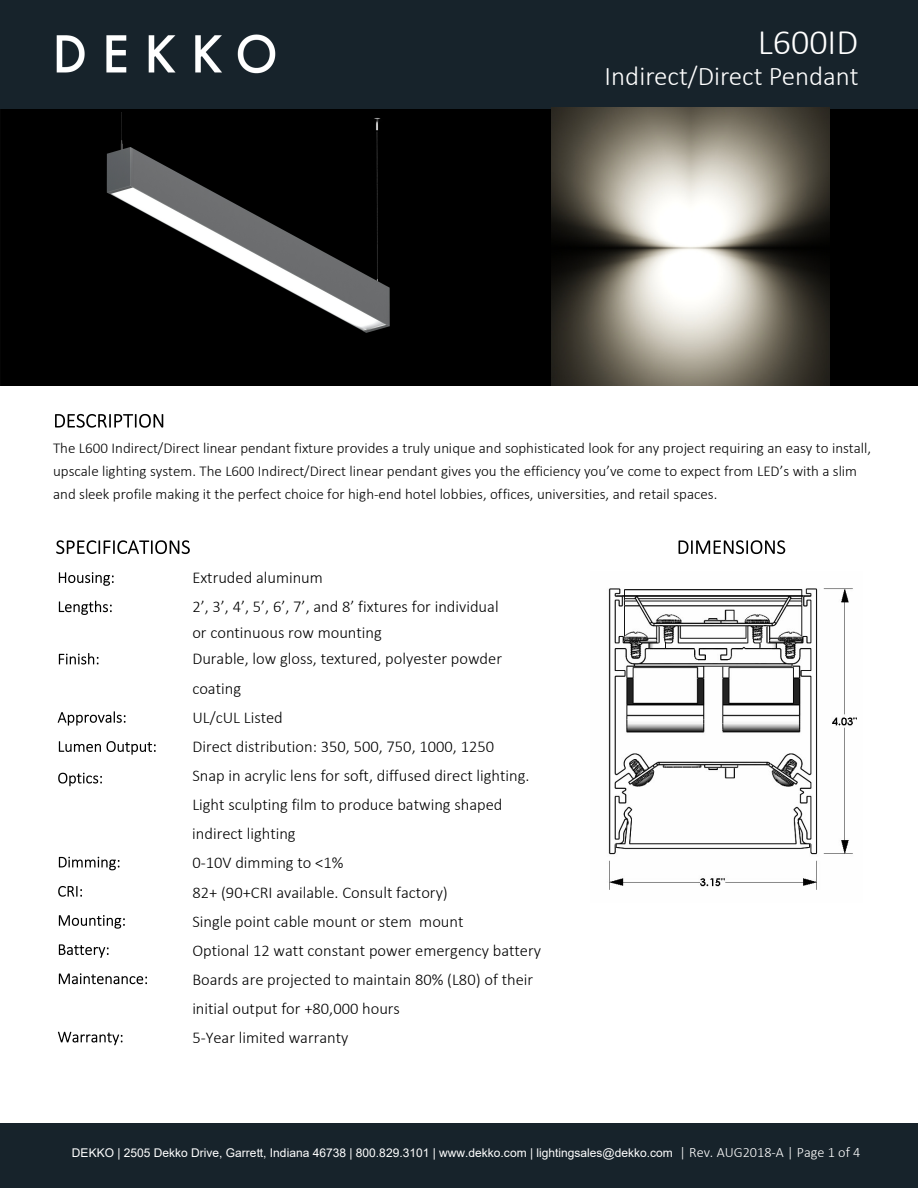
<style>
.page{position:relative;width:918px;height:1188px;background:#fff}
.page>*{position:absolute;margin:0;border:0;box-sizing:border-box;transform-origin:0 0}
.t1{font:300 36px "Calibri";color:#fff}
.t2{font:300 27px "Calibri";color:#fff}
.t3{font:300 16.5px/29.1px "Calibri";color:#000}
.t4{font:300 15px/23.4px "Calibri";color:#000}
.t5{font:12px "Arial";color:#fff}
.s1{font-family:"Calibri";font-weight:300;font-size:14.25px}
</style>
<div class="page">
<div style="left:0;top:1123px;width:918px;height:65px;background:#17232b"></div>
<div style="left:0;top:108px;width:918px;height:278px;background:#000"></div>
<svg style="left:55px;top:414px;width:108px;height:14px"></svg>
<svg style="left:56px;top:540px;width:134px;height:14px"></svg>
<svg style="left:59px;top:572px;width:55px;height:14px"></svg>
<svg style="left:59px;top:601px;width:53px;height:14px"></svg>
<svg style="left:59px;top:653px;width:40px;height:12px"></svg>
<svg style="left:58px;top:711px;width:68px;height:15px"></svg>
<svg style="left:59px;top:741px;width:42px;height:11px"></svg>
<svg style="left:107px;top:741px;width:49px;height:14px"></svg>
<svg style="left:58px;top:773px;width:44px;height:13px"></svg>
<svg style="left:59px;top:857px;width:60px;height:13px"></svg>
<svg style="left:58px;top:886px;width:24px;height:11px"></svg>
<svg style="left:59px;top:915px;width:66px;height:14px"></svg>
<svg style="left:59px;top:944px;width:50px;height:14px"></svg>
<svg style="left:59px;top:973px;width:88px;height:11px"></svg>
<svg style="left:58px;top:1032px;width:64px;height:13px"></svg>
<svg style="left:679px;top:540px;width:106px;height:14px"></svg>
<div style="left:0;top:0;width:918px;height:108px;background:#17232b"></div>
<img style="left:94px;top:113px;width:321px;height:254px">
<img style="left:551px;top:108px;width:278px;height:278px">
<img style="left:608px;top:588px;width:249px;height:302px">
<img style="left:56px;top:34px;width:220px;height:40px">
<h1 class="t1" style="left:758px;top:27px;width:102px">L600ID</h1>
<h2 class="t2" style="left:605px;top:65px;width:255px">Indirect/Direct Pendant</h2>
<p class="t4" style="left:53px;top:437px;width:820px">The L600 Indirect/Direct linear pendant fixture provides a truly unique and sophisticated look for any project requiring an easy to install, upscale lighting system. The L600 Indirect/Direct linear pendant gives you the efficiency you’ve come to expect from LED’s with a slim and sleek profile making it the perfect choice for high-end hotel lobbies, offices, universities, and retail spaces.</p>
<p class="t3" style="left:192px;top:564px;width:308px">Extruded aluminum<br>2’, 3’, 4’, 5’, 6’, 7’, and 8’ fixtures for individual</p>
<p class="t3" style="left:192px;top:621px;width:311px;line-height:26.1px">or continuous row mounting<br>Durable, low gloss, textured, polyester powder</p>
<p class="t3" style="left:192px;top:675px;width:350px">coating<br>UL/cUL Listed<br>Direct distribution: 350, 500, 750, 1000, 1250<br>Snap in acrylic lens for soft, diffused direct lighting.<br>Light sculpting film to produce batwing shaped indirect lighting<br>0-10V dimming to &lt;1%<br>82+ (90+CRI available. Consult factory)<br>Single point cable mount or stem mount<br>Optional 12 watt constant power emergency battery Boards are projected to maintain 80% (L80) of their initial output for +80,000 hours<br>5-Year limited warranty</p>
<p class="t5" style="left:72px;top:1149px;width:790px">DEKKO | 2505 Dekko Drive, Garrett, Indiana 46738 | 800.829.3101 | www.dekko.com | lightingsales@dekko.com <span class="s1">| Rev. AUG2018-A | Page 1 of 4</span></p>
</div>
